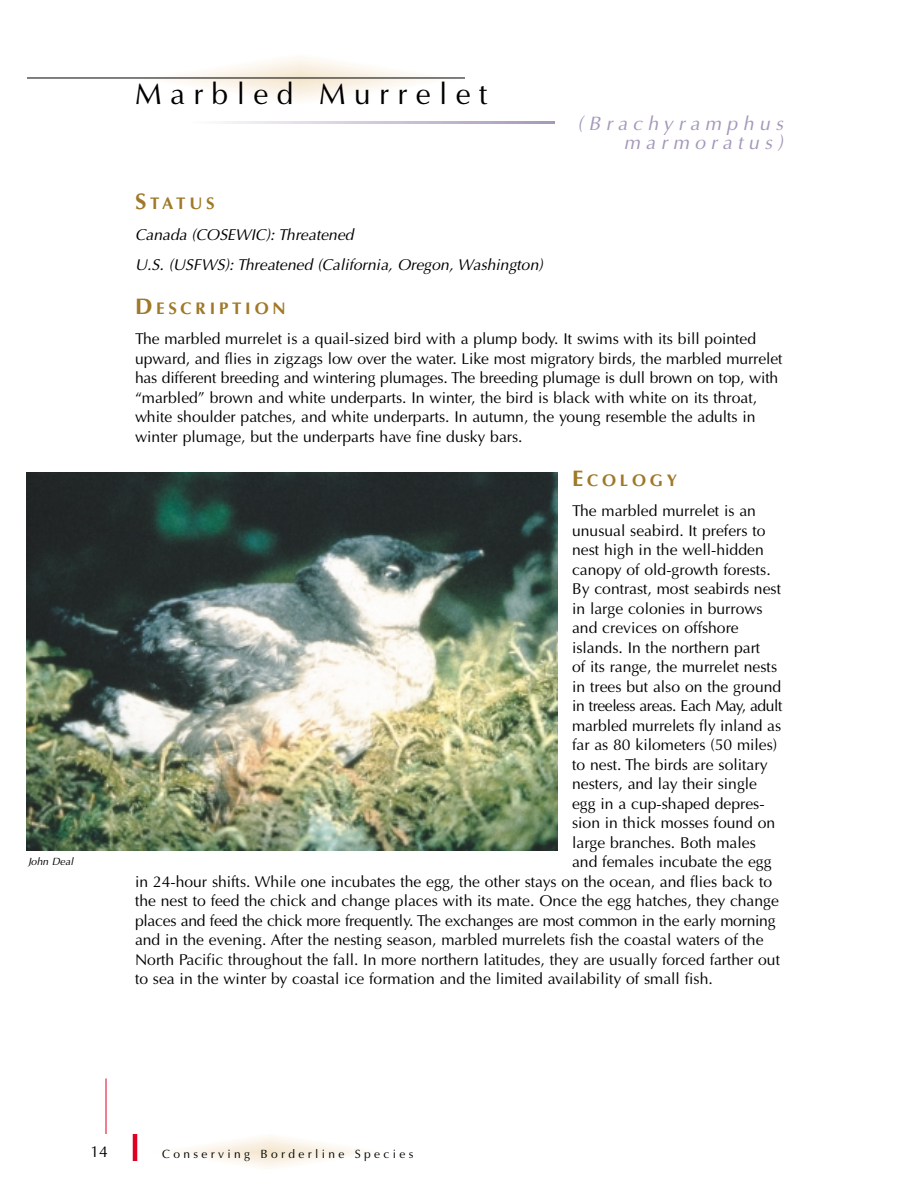
<style>
.page{position:relative;width:918px;height:1188px;background:#fff}
.page>*{position:absolute;margin:0;border:0;box-sizing:border-box;transform-origin:0 0}
.t1{font:30px "Optima";letter-spacing:.28em;color:#000}
.t2{font:italic 19.5px/19.5px "Optima";letter-spacing:.28em;color:#a498ba;text-align:right}
.t3{font:700 16.8px "Optima";letter-spacing:.22em;color:#9f7927}
.t4{font:15.75px/19.5px "Optima";color:#000}
.t5{font:italic 15.75px/30.3px "Optima";color:#000}
.t6{font:15.75px "Optima";letter-spacing:-.03em;color:#000}
.t7{font:12px "Optima";letter-spacing:.28em;color:#000}
.t8{font:italic 10.5px "Optima";color:#000}
.s1{font-size:22.5px}
</style>
<div class="page">
<svg style="left:135px;top:58px;width:330px;height:42px"></svg>
<hr style="left:27px;top:78px;width:438px;height:1px;background:#000">
<hr style="left:106px;top:1079px;width:1px;height:55px;background:#df0023">
<svg style="left:105px;top:1132px;width:260px;height:36px"></svg>
<svg style="left:225px;top:122px;width:330px;height:1px"></svg>
<img style="left:27px;top:472px;width:530px;height:379px">
<p class="t8" style="left:28px;top:857px;width:47px">John Deal</p>
<h1 class="t1" style="left:135px;top:81px;width:354px">Marbled Murrelet</h1>
<p class="t2" style="left:578px;top:115px;width:207px">(Brachyramphus marmoratus)</p>
<p class="t3" style="left:135px;top:197px;width:81px"><span class="s1">S</span>TATUS</p>
<p class="t5" style="left:135px;top:221px;width:409px">Canada (COSEWIC): Threatened<br>U.S. (USFWS): Threatened (California, Oregon, Washington)</p>
<p class="t3" style="left:135px;top:301px;width:152px"><span class="s1">D</span>ESCRIPTION</p>
<p class="t4" style="left:135px;top:331px;width:649px">The marbled murrelet is a quail-sized bird with a plump body. It swims with its bill pointed upward, and flies in zigzags low over the water. Like most migratory birds, the marbled murrelet has different breeding and wintering plumages. The breeding plumage is dull brown on top, with “marbled” brown and white underparts. In winter, the bird is black with white on its throat, white shoulder patches, and white underparts. In autumn, the young resemble the adults in winter plumage, but the underparts have fine dusky bars.</p>
<p class="t3" style="left:572px;top:473px;width:106px"><span class="s1">E</span>COLOGY</p>
<p class="t4" style="left:572px;top:503px;width:185px">The marbled murrelet is an</p>
<p class="t4" style="left:572px;top:522px;width:195px">unusual seabird. It prefers to</p>
<p class="t4" style="left:572px;top:542px;width:193px">nest high in the well-hidden</p>
<p class="t4" style="left:572px;top:561px;width:200px">canopy of old-growth forests.</p>
<p class="t4" style="left:572px;top:581px;width:210px">By contrast, most seabirds nest</p>
<p class="t4" style="left:572px;top:600px;width:192px">in large colonies in burrows</p>
<p class="t4" style="left:572px;top:620px;width:168px">and crevices on offshore</p>
<p class="t4" style="left:572px;top:639px;width:190px">islands. In the northern part</p>
<p class="t4" style="left:572px;top:659px;width:207px">of its range, the murrelet nests</p>
<p class="t4" style="left:572px;top:678px;width:211px">in trees but also on the ground</p>
<p class="t6" style="left:572px;top:699px;width:212px">in treeless areas. Each May, adult</p>
<p class="t4" style="left:572px;top:717px;width:211px">marbled murrelets fly inland as</p>
<p class="t4" style="left:572px;top:737px;width:207px">far as 80 kilometers (50 miles)</p>
<p class="t4" style="left:572px;top:756px;width:197px">to nest. The birds are solitary</p>
<p class="t4" style="left:572px;top:776px;width:187px">nesters, and lay their single</p>
<p class="t4" style="left:572px;top:795px;width:194px">egg in a cup-shaped depres-</p>
<p class="t4" style="left:572px;top:815px;width:205px">sion in thick mosses found on</p>
<p class="t4" style="left:572px;top:834px;width:185px">large branches. Both males</p>
<p class="t4" style="left:572px;top:854px;width:201px">and females incubate the egg</p>
<p class="t4" style="left:135px;top:873px;width:639px">in 24-hour shifts. While one incubates the egg, the other stays on the ocean, and flies back to</p>
<p class="t4" style="left:135px;top:893px;width:646px">the nest to feed the chick and change places with its mate. Once the egg hatches, they change</p>
<p class="t4" style="left:135px;top:912px;width:642px">places and feed the chick more frequently. The exchanges are most common in the early morning</p>
<p class="t4" style="left:135px;top:932px;width:630px">and in the evening. After the nesting season, marbled murrelets fish the coastal waters of the</p>
<p class="t4" style="left:135px;top:951px;width:647px">North Pacific throughout the fall. In more northern latitudes, they are usually forced farther out</p>
<p class="t4" style="left:135px;top:971px;width:579px">to sea in the winter by coastal ice formation and the limited availability of small fish.</p>
<p class="t4" style="left:90px;top:1143px;width:19px">14</p>
<p class="t7" style="left:162px;top:1149px;width:253px">Conserving Borderline Species</p>
</div>
